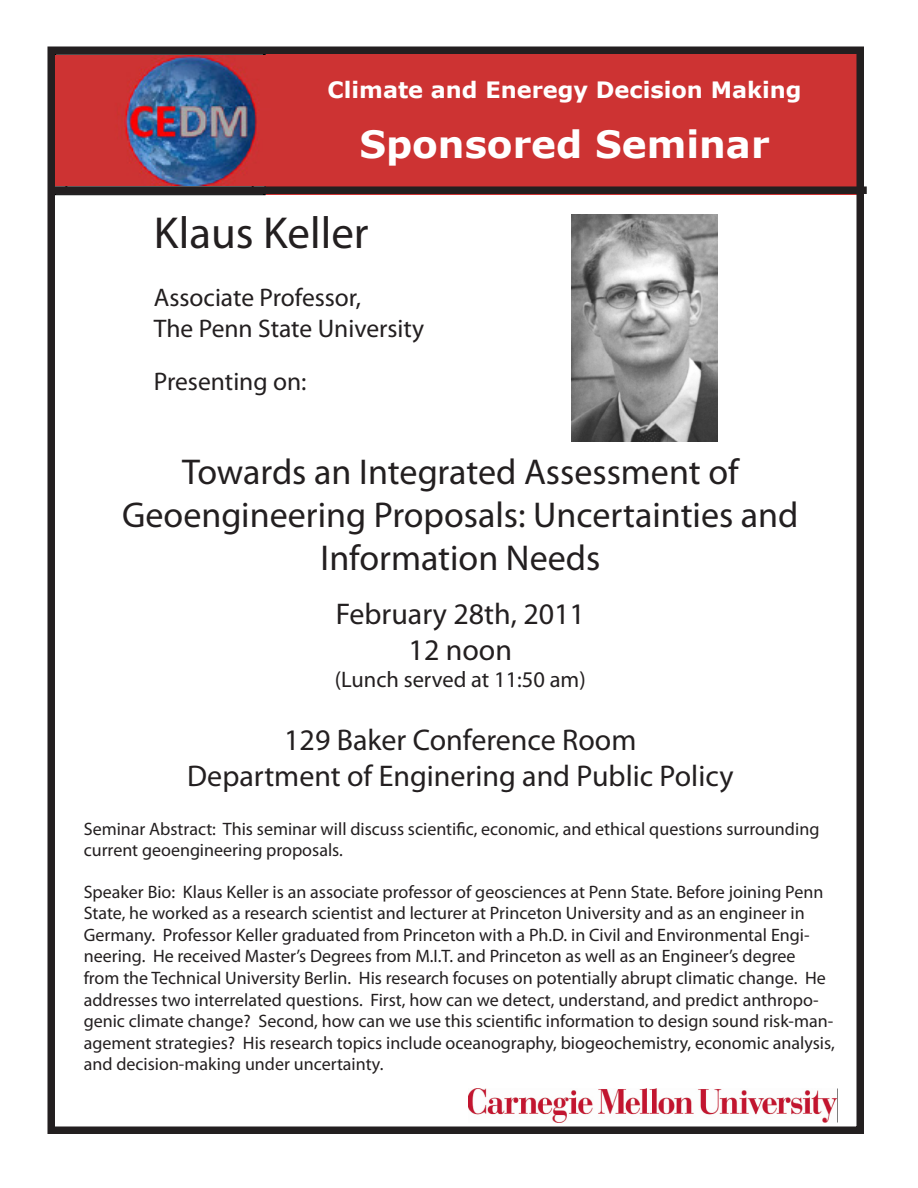
<style>
.page{position:relative;width:918px;height:1188px;background:#fff}
.page>*{position:absolute;margin:0;border:0;box-sizing:border-box;transform-origin:0 0}
.t1{font:45px "Myriad Pro";color:#231f20}
.t2{font:700 37.5px "Verdana";color:#fff}
.t3{font:36px/43.2px "Myriad Pro";color:#231f20;text-align:center}
.t4{font:30px "Myriad Pro";color:#231f20}
.t5{font:25.5px "Myriad Pro";color:#231f20}
.t6{font:700 22.5px "Verdana";color:#fff}
.t7{font:22.5px "Myriad Pro";color:#231f20}
.t8{font:18px/21.6px "Myriad Pro";color:#231f20}
</style>
<div class="page">
<div style="left:265px;top:54px;width:599px;height:141px;background:#cd3333"></div>
<svg style="left:56px;top:55px;width:210px;height:140px"></svg>
<div style="left:54px;top:186px;width:813px;height:8px;background:#231f20"></div>
<div style="left:47px;top:46px;width:817px;height:1088px;border:8px solid #231f20"></div>
<img style="left:55px;top:56px;width:211px;height:129px">
<img style="left:468px;top:1088px;width:369px;height:34px">
<img style="left:572px;top:214px;width:146px;height:228px">
<p class="t6" style="left:328px;top:75px;width:476px">Climate and Eneregy Decision Making</p>
<p class="t2" style="left:359px;top:120px;width:412px">Sponsored Seminar</p>
<p class="t1" style="left:154px;top:205px;width:216px">Klaus Keller</p>
<p class="t5" style="left:154px;top:282px;width:209px">Associate Professor,</p>
<p class="t5" style="left:154px;top:312px;width:272px">The Penn State University</p>
<p class="t5" style="left:154px;top:365px;width:154px">Presenting on:</p>
<p class="t3" style="left:122px;top:449px;width:678px">Towards an Integrated Assessment of<br>Geoengineering Proposals: Uncertainties and<br>Information Needs</p>
<p class="t4" style="left:336px;top:595px;width:251px">February 28th, 2011</p>
<p class="t4" style="left:409px;top:631px;width:105px">12 noon</p>
<p class="t7" style="left:335px;top:665px;width:252px">(Lunch served at 11:50 am)</p>
<p class="t4" style="left:284px;top:721px;width:354px">129 Baker Conference Room</p>
<p class="t4" style="left:187px;top:757px;width:548px">Department of Enginering and Public Policy</p>
<p class="t8" style="left:84px;top:817px;width:737px">Seminar Abstract: This seminar will discuss scientific, economic, and ethical questions surrounding current geoengineering proposals.</p>
<p class="t8" style="left:84px;top:880px;width:753px">Speaker Bio: Klaus Keller is an associate professor of geosciences at Penn State. Before joining Penn State, he worked as a research scientist and lecturer at Princeton University and as an engineer in Germany. Professor Keller graduated from Princeton with a Ph.D. in Civil and Environmental Engi&shy;neering. He received Master’s Degrees from M.I.T. and Princeton as well as an Engineer’s degree from the Technical University Berlin. His research focuses on potentially abrupt climatic change. He addresses two interrelated questions. First, how can we detect, understand, and predict anthropo&shy;genic climate change? Second, how can we use this scientific information to design sound risk-man&shy;agement strategies? His research topics include oceanography, biogeochemistry, economic analysis, and decision-making under uncertainty.</p>
</div>
